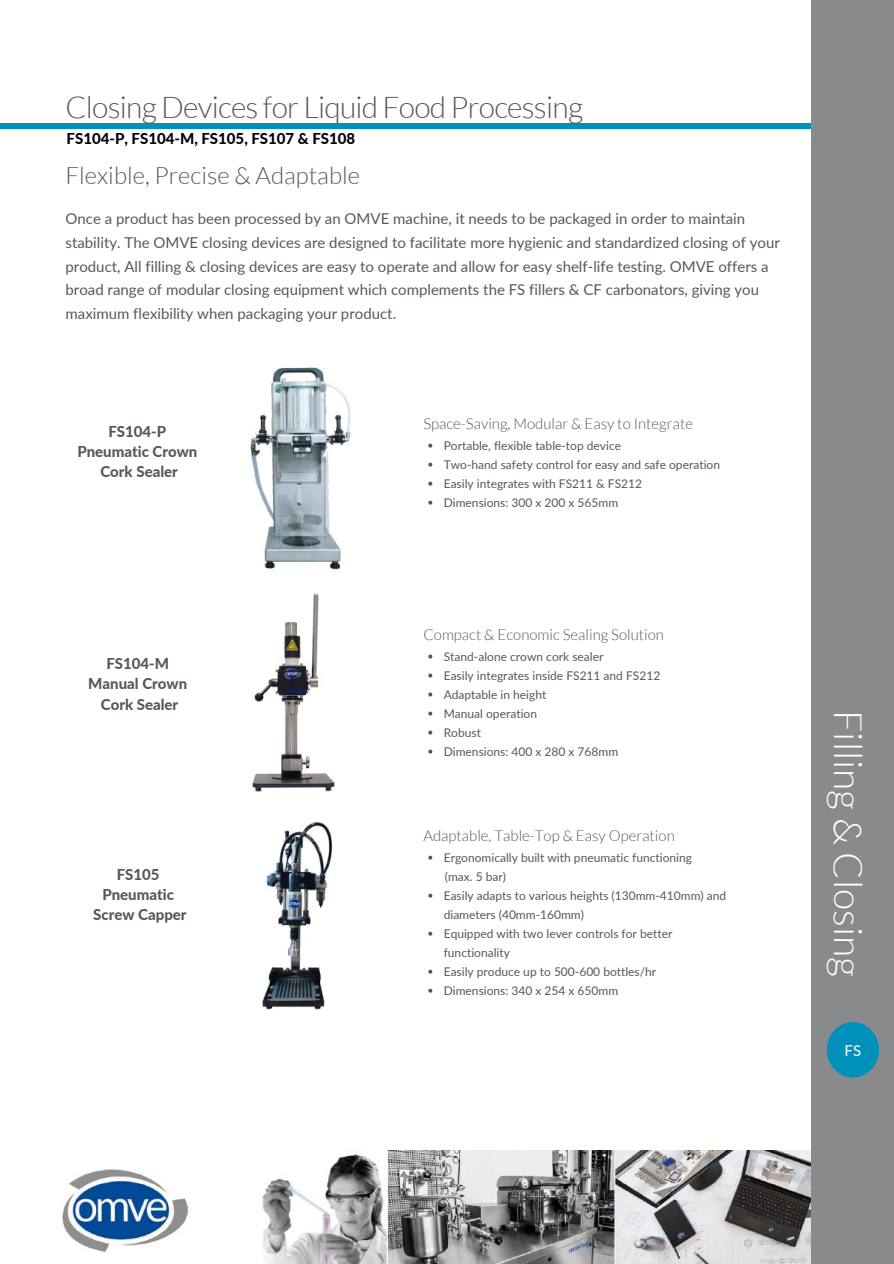
<style>
.page{position:relative;width:894px;height:1264px;background:#fff}
.page>*{position:absolute;margin:0;border:0;box-sizing:border-box;transform-origin:0 0}
.t1{font:300 39px "Lato";color:#fff}
.t2{font:300 30px "Lato";letter-spacing:-.025em;color:#5d5553}
.t3{font:300 24px "Lato";color:#5d5553}
.t4{font:15px/23.7px "Lato";color:#5d5553}
.t5{font:300 15px "Lato";color:#5d5553}
.t6{font:800 15px/20.2px "Lato";color:#5d5553;text-align:center}
.t7{font:800 15px "Lato";color:#000}
.t8{font:15px "Lato";color:#fff}
.t9{font:12px/19px "Lato";color:#5d5553}
</style>
<div class="page">
<div style="left:1px;top:123px;width:892px;height:6px;background:#0091ba"></div>
<img style="left:62px;top:1150px;width:749px;height:113px">
<div style="left:811px;top:0;width:82px;height:1263px;background:#888a8c"></div>
<div style="left:826px;top:1022px;width:52px;height:55px;background:#0091ba;border-radius:50%"></div>
<img style="left:252px;top:593px;width:83px;height:199px">
<svg style="left:428px;top:654px;width:4px;height:4px"></svg>
<svg style="left:428px;top:673px;width:4px;height:4px"></svg>
<svg style="left:428px;top:692px;width:4px;height:4px"></svg>
<svg style="left:428px;top:711px;width:4px;height:4px"></svg>
<svg style="left:428px;top:730px;width:4px;height:4px"></svg>
<svg style="left:428px;top:749px;width:4px;height:4px"></svg>
<img style="left:262px;top:821px;width:71px;height:188px">
<svg style="left:428px;top:855px;width:4px;height:4px"></svg>
<svg style="left:428px;top:893px;width:4px;height:4px"></svg>
<svg style="left:428px;top:931px;width:4px;height:4px"></svg>
<svg style="left:428px;top:969px;width:4px;height:4px"></svg>
<svg style="left:428px;top:988px;width:4px;height:4px"></svg>
<img style="left:250px;top:367px;width:101px;height:204px">
<svg style="left:428px;top:443px;width:4px;height:4px"></svg>
<svg style="left:428px;top:462px;width:4px;height:4px"></svg>
<svg style="left:428px;top:481px;width:4px;height:4px"></svg>
<svg style="left:428px;top:500px;width:4px;height:4px"></svg>
<h2 class="t2" style="left:65px;top:88px;width:519px">Closing Devices for Liquid Food Processing</h2>
<p class="t7" style="left:67px;top:129px;width:290px">FS104-P, FS104-M, FS105, FS107 &amp; FS108</p>
<h3 class="t3" style="left:65px;top:160px;width:296px">Flexible, Precise &amp; Adaptable</h3>
<p class="t4" style="left:65px;top:207px;width:715px">Once a product has been processed by an OMVE machine, it needs to be packaged in order to maintain stability. The OMVE closing devices are designed to facilitate more hygienic and standardized closing of your product, All filling &amp; closing devices are easy to operate and allow for easy shelf-life testing. OMVE offers a broad range of modular closing equipment which complements the FS fillers &amp; CF carbonators, giving you maximum flexibility when packaging your product.</p>
<p class="t6" style="left:77px;top:420px;width:121px">FS104-P<br>Pneumatic Crown<br>Cork Sealer</p>
<p class="t5" style="left:423px;top:414px;width:271px">Space-Saving, Modular &amp; Easy to Integrate</p>
<p class="t9" style="left:443px;top:435px;width:278px">Portable, flexible table-top device<br>Two-hand safety control for easy and safe operation Easily integrates with FS211 &amp; FS212<br>Dimensions: 300 x 200 x 565mm</p>
<p class="t6" style="left:88px;top:653px;width:100px">FS104-M<br>Manual Crown<br>Cork Sealer</p>
<p class="t6" style="left:93px;top:864px;width:95px">FS105<br>Pneumatic<br>Screw Capper</p>
<p class="t5" style="left:423px;top:624px;width:242px">Compact &amp; Economic Sealing Solution</p>
<p class="t9" style="left:443px;top:646px;width:218px">Stand-alone crown cork sealer<br>Easily integrates inside FS211 and FS212<br>Adaptable in height<br>Manual operation<br>Robust<br>Dimensions: 400 x 280 x 768mm</p>
<p class="t5" style="left:423px;top:825px;width:253px">Adaptable, Table-Top &amp; Easy Operation</p>
<p class="t9" style="left:443px;top:847px;width:284px">Ergonomically built with pneumatic functioning<br>(max. 5 bar)<br>Easily adapts to various heights (130mm-410mm) and diameters (40mm-160mm)<br>Equipped with two lever controls for better functionality<br>Easily produce up to 500-600 bottles/hr<br>Dimensions: 340 x 254 x 650mm</p>
<h1 class="t1" style="left:872px;top:710px;width:268px;rotate:90deg">Filling &amp; Closing</h1>
<p class="t8" style="left:844px;top:1040px;width:18px">FS</p>
</div>
